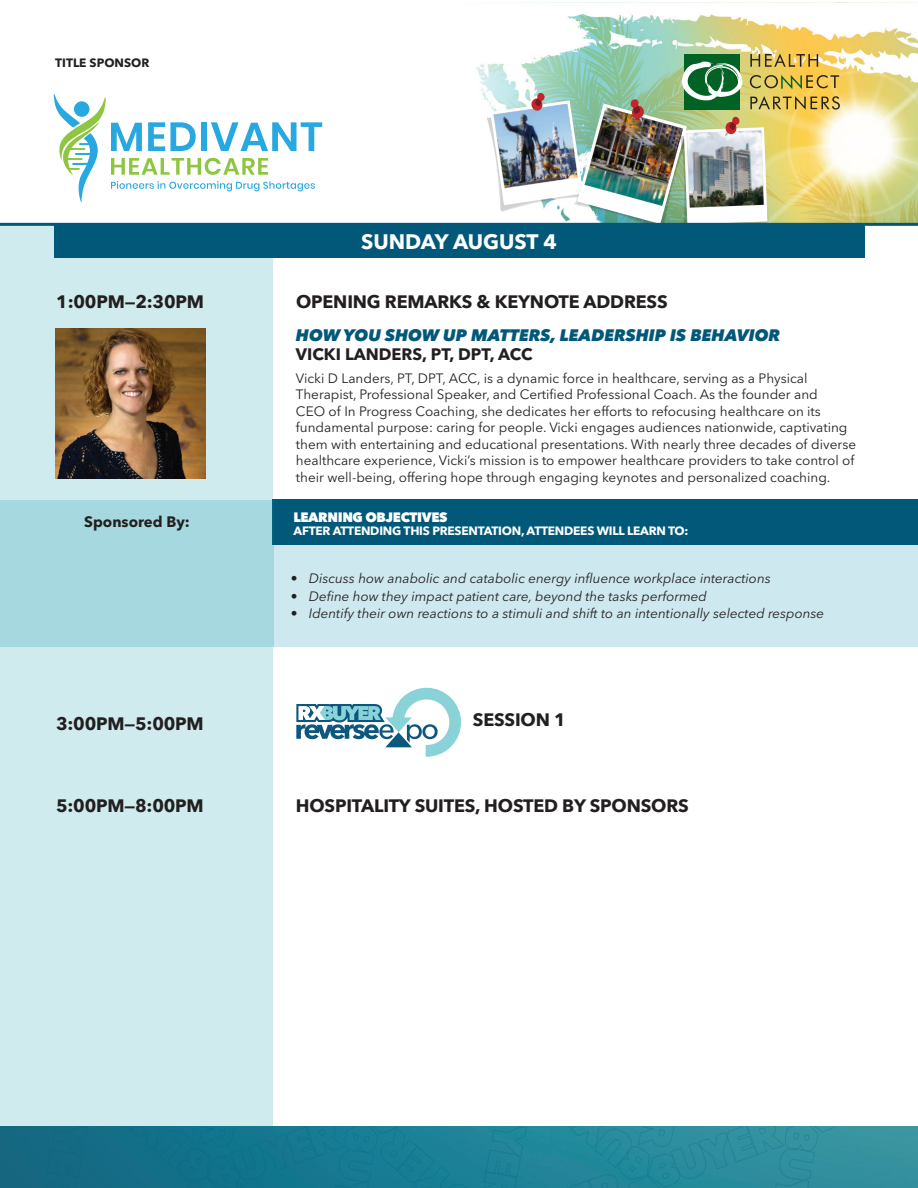
<style>
.page{position:relative;width:918px;height:1188px;background:#fff}
.page>*{position:absolute;margin:0;border:0;box-sizing:border-box;transform-origin:0 0}
.t1{font:700 20.85px "Avenir Next LT Pro";color:#fff}
.t2{font:700 18px "Avenir Next";letter-spacing:-.01em;color:#231f20}
.t3{font:italic 800 16.5px "Avenir Next LT Pro";color:#015878}
.t4{font:700 16.5px "Avenir Next LT Pro";color:#231f20}
.t5{font:700 15px "Avenir Next LT Pro";color:#231f20}
.t6{font:13.5px/16.5px "Avenir Next LT Pro";color:#231f20}
.t7{font:italic 13.5px "Avenir Next LT Pro";color:#231f20}
.t8{font:800 13.5px "Avenir Next LT Pro";letter-spacing:-.03em;color:#fff}
.t9{font:700 12px "Avenir Next LT Pro";letter-spacing:-.02em;color:#fff}
.t10{font:700 12px "Avenir Next LT Pro";color:#231f20}
</style>
<div class="page">
<img style="left:259px;top:2px;width:659px;height:221px">
<div style="left:0;top:226px;width:272px;height:962px;background:#cfebee"></div>
<hr style="left:0;top:223px;width:918px;height:3px;background:#015878">
<div style="left:54px;top:224px;width:810px;height:34px;background:#015878"></div>
<svg style="left:0;top:1127px;width:918px;height:61px;background:#1f7f93"></svg>
<svg style="left:54px;top:94px;width:268px;height:107px"></svg>
<img style="left:486px;top:54px;width:354px;height:169px">
<svg style="left:296px;top:687px;width:165px;height:70px"></svg>
<img style="left:55px;top:328px;width:150px;height:150px">
<div style="left:274px;top:541px;width:644px;height:106px;background:#cde8ee"></div>
<div style="left:273px;top:500px;width:645px;height:45px;background:#015878"></div>
<div style="left:0;top:501px;width:274px;height:146px;background:#a6d8e0"></div>
<p class="t10" style="left:55px;top:56px;width:96px">TITLE SPONSOR</p>
<h2 class="t2" style="left:56px;top:286px;width:149px">1:00PM—2:30PM</h2>
<p class="t5" style="left:84px;top:513px;width:107px">Sponsored By:</p>
<h1 class="t1" style="left:361px;top:229px;width:197px">SUNDAY AUGUST 4</h1>
<h2 class="t2" style="left:296px;top:286px;width:373px">OPENING REMARKS &amp; KEYNOTE ADDRESS</h2>
<p class="t3" style="left:296px;top:325px;width:486px">HOW YOU SHOW UP MATTERS, LEADERSHIP IS BEHAVIOR</p>
<p class="t4" style="left:296px;top:344px;width:238px">VICKI LANDERS, PT, DPT, ACC</p>
<p class="t6" style="left:296px;top:370px;width:562px">Vicki D Landers, PT, DPT, ACC, is a dynamic force in healthcare, serving as a Physical Therapist, Professional Speaker, and Certified Professional Coach. As the founder and<br>CEO of In Progress Coaching, she dedicates her efforts to refocusing healthcare on its fundamental purpose: caring for people. Vicki engages audiences nationwide, captivating them with entertaining and educational presentations. With nearly three decades of diverse healthcare experience, Vicki’s mission is to empower healthcare providers to take control of their well-being, offering hope through engaging keynotes and personalized coaching.</p>
<p class="t8" style="left:293px;top:508px;width:156px">LEARNING OBJECTIVES</p>
<p class="t9" style="left:294px;top:524px;width:396px">AFTER ATTENDING THIS PRESENTATION, ATTENDEES WILL LEARN TO:</p>
<p class="t7" style="left:291px;top:570px;width:481px">• Discuss how anabolic and catabolic energy influence workplace interactions</p>
<p class="t7" style="left:291px;top:588px;width:418px">• Define how they impact patient care, beyond the tasks performed</p>
<p class="t7" style="left:291px;top:606px;width:535px">• Identify their own reactions to a stimuli and shift to an intentionally selected response</p>
<h2 class="t2" style="left:56px;top:708px;width:149px">3:00PM—5:00PM</h2>
<h2 class="t2" style="left:473px;top:704px;width:94px">SESSION 1</h2>
<h2 class="t2" style="left:56px;top:790px;width:149px">5:00PM—8:00PM</h2>
<h2 class="t2" style="left:296px;top:790px;width:394px">HOSPITALITY SUITES, HOSTED BY SPONSORS</h2>
</div>
